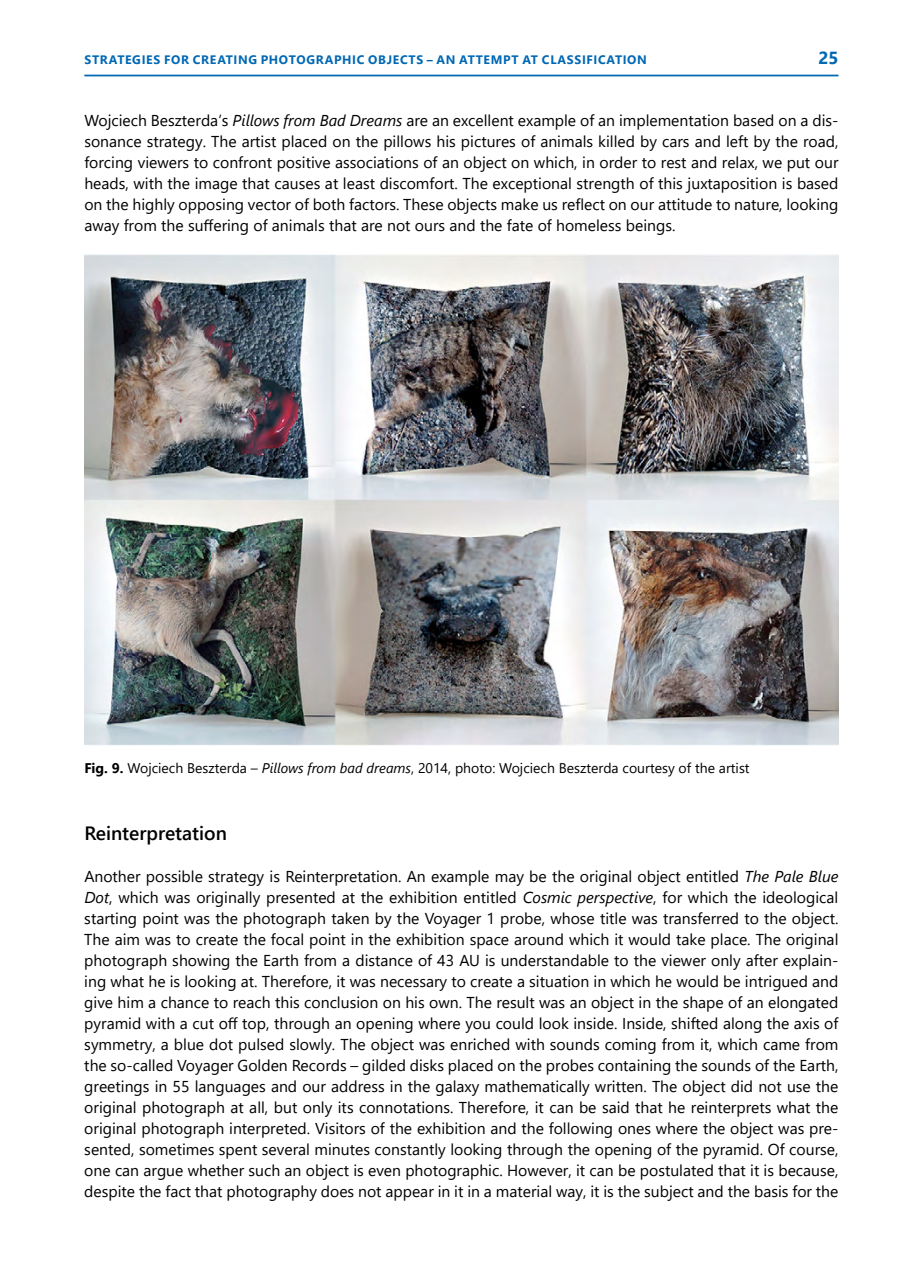
<style>
.page{position:relative;width:903px;height:1275px;background:#fff}
.page>*{position:absolute;margin:0;border:0;box-sizing:border-box;transform-origin:0 0}
.t1{font:600 19.25px "Segoe UI";color:#000}
.t2{font:700 17.5px "Segoe UI";color:#0068b4}
.t3{font:15.75px/21px "Segoe UI";color:#000;text-align:justify}
.t4{font:14px "Segoe UI";color:#000}
.t5{font:700 12.25px "Segoe UI";letter-spacing:.055em;color:#0068b4}
.s1{font-style:italic}
.s2{font-weight:700}
</style>
<div class="page">
<hr style="left:84px;top:75px;width:754px;height:1px;background:#0068b4">
<img style="left:84px;top:254px;width:754px;height:492px">
<p class="t5" style="left:85px;top:49px;width:475px">STRATEGIES FOR CREATING PHOTOGRAPHIC OBJECTS – AN ATTEMPT AT CLASS</p>
<p class="t5" style="left:582px;top:49px;width:56px">IFICATION</p>
<p class="t2" style="left:818px;top:42px;width:21px">25</p>
<p class="t3" style="left:84px;top:109px;width:756px">Wojciech Beszterda’s <span class="s1">Pillows from Bad Dreams</span> are an excellent example of an implementation based on a dis&shy;sonance strategy. The artist placed on the pillows his pictures of animals killed by cars and left by the road, forcing viewers to confront positive associations of an object on which, in order to rest and relax, we put our heads, with the image that causes at least discomfort. The exceptional strength of this juxtaposition is based on the highly opposing vector of both factors. These objects make us reflect on our attitude to nature, looking away from the suffering of animals that are not ours and the fate of homeless beings.</p>
<p class="t4" style="left:84px;top:755px;width:667px"><span class="s2">FIG. 9.</span> Wojciech Beszterda – <span class="s1">Pillows from bad dreams</span>, 2014, photo: Wojciech Beszterda courtesy of the artist</p>
<p class="t1" style="left:84px;top:815px;width:144px">Reinterpretation</p>
<p class="t3" style="left:84px;top:865px;width:756px">Another possible strategy is Reinterpretation. An example may be the original object entitled <span class="s1">The Pale Blue Dot</span>, which was originally presented at the exhibition entitled <span class="s1">Cosmic perspective</span>, for which the ideological starting point was the photograph taken by the Voyager 1 probe, whose title was transferred to the object.<br>The aim was to create the focal point in the exhibition space around which it would take place. The original photograph showing the Earth from a distance of 43 AU is understandable to the viewer only after explain&shy;ing what he is looking at. Therefore, it was necessary to create a situation in which he would be intrigued and give him a chance to reach this conclusion on his own. The result was an object in the shape of an elongated pyramid with a cut off top, through an opening where you could look inside. Inside, shifted along the axis of symmetry, a blue dot pulsed slowly. The object was enriched with sounds coming from it, which came from the so-called Voyager Golden Records – gilded disks placed on the probes containing the sounds of the Earth, greetings in 55 languages and our address in the galaxy mathematically written. The object did not use the original photograph at all, but only its connotations. Therefore, it can be said that he reinterprets what the original photograph interpreted. Visitors of the exhibition and the following ones where the object was pre&shy;sented, sometimes spent several minutes constantly looking through the opening of the pyramid. Of course, one can argue whether such an object is even photographic. However, it can be postulated that it is because, despite the fact that photography does not appear in it in a material way, it is the subject and the basis for the</p>
</div>
